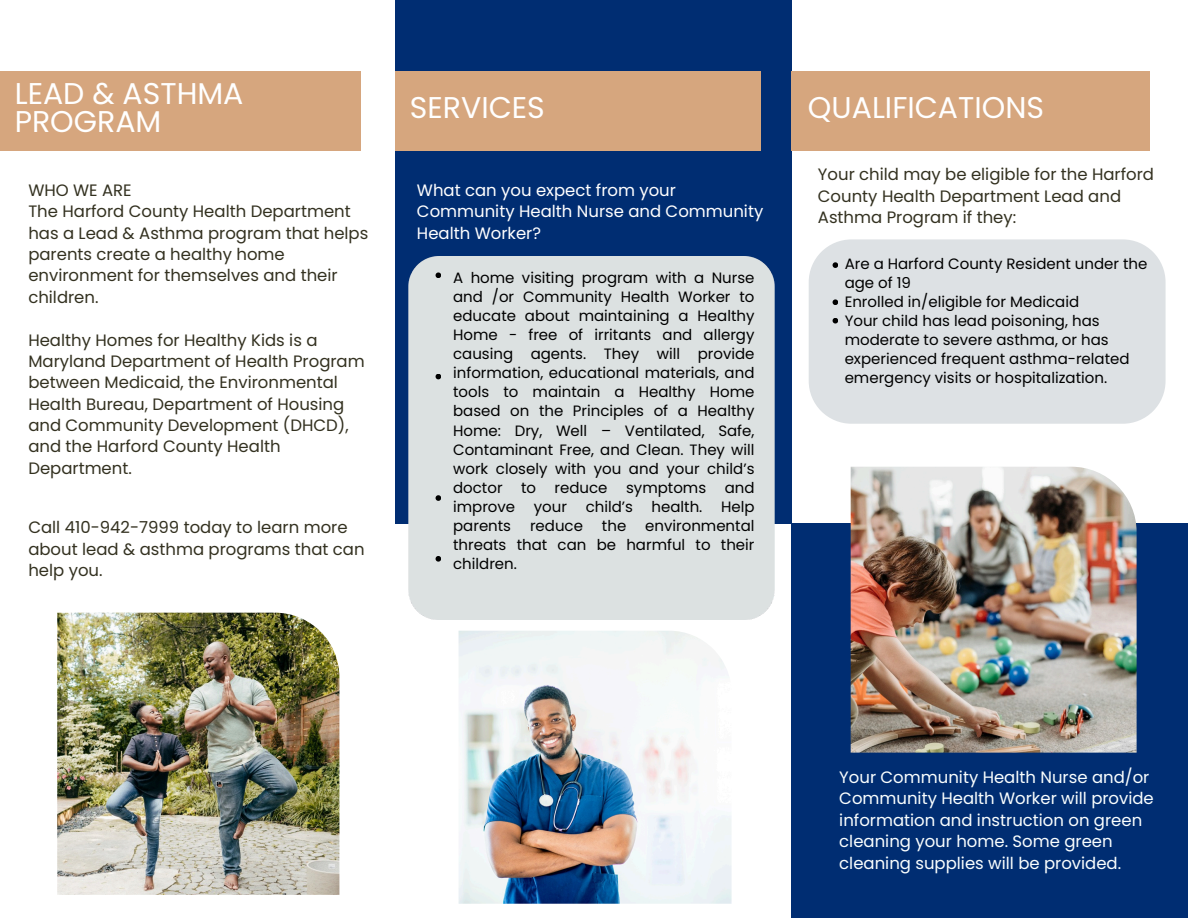
<style>
.page{position:relative;width:1188px;height:918px;background:#fff}
.page>*{position:absolute;margin:0;border:0;box-sizing:border-box;transform-origin:0 0}
.t1{font:30px/28.2px "Poppins";color:#fff}
.t2{font:16.5px/21.3px "Poppins";color:#333120}
.t3{font:16.5px/21.3px "Poppins";color:#fafefe}
.t4{font:16.5px/21.3px "Poppins";color:#fff}
.t5{font:15px/19.2px "Poppins";color:#000;text-align:justify}
</style>
<div class="page">
<div style="left:0;top:71px;width:361px;height:80px;background:#d6a67e"></div>
<div style="left:809px;top:239px;width:357px;height:185px;background:#dde1e4"></div>
<div style="left:396px;top:0;width:396px;height:524px;background:#002d72"></div>
<div style="left:792px;top:524px;width:396px;height:394px;background:#002d72"></div>
<div style="left:396px;top:71px;width:364px;height:80px;background:#d6a67e"></div>
<div style="left:792px;top:71px;width:358px;height:80px;background:#d6a67e"></div>
<img style="left:459px;top:631px;width:273px;height:273px">
<img style="left:57px;top:613px;width:282px;height:282px">
<div style="left:408px;top:256px;width:366px;height:364px;background:#dce1e1"></div>
<img style="left:851px;top:467px;width:286px;height:286px">
<svg style="left:436px;top:272px;width:5px;height:6px"></svg>
<svg style="left:436px;top:374px;width:5px;height:5px"></svg>
<svg style="left:436px;top:495px;width:5px;height:6px"></svg>
<svg style="left:436px;top:556px;width:5px;height:6px"></svg>
<svg style="left:833px;top:262px;width:5px;height:6px"></svg>
<svg style="left:833px;top:299px;width:5px;height:6px"></svg>
<svg style="left:833px;top:318px;width:5px;height:5px"></svg>
<p class="t1" style="left:15px;top:79px;width:230px">LEAD &amp; ASTHMA<br>PROGRAM</p>
<h1 class="t2" style="left:28px;top:180px;width:342px">WHO WE ARE<br>The Harford County Health Department has a Lead &amp; Asthma program that helps parents create a healthy home environment for themselves and their children.</h1>
<p class="t2" style="left:28px;top:329px;width:338px">Healthy Homes for Healthy Kids is a<br>Maryland Department of Health Program between Medicaid, the Environmental<br>Health Bureau, Department of Housing and Community Development (DHCD), and the Harford County Health<br>Department.</p>
<p class="t2" style="left:28px;top:517px;width:338px">Call 410-942-7999 today to learn more about lead &amp; asthma programs that can help you.</p>
<p class="t1" style="left:410px;top:94px;width:137px">SERVICES</p>
<p class="t4" style="left:417px;top:180px;width:348px">What can you expect from your<br>Community Health Nurse and Community<br>Health Worker?</p>
<p class="t5" style="left:453px;top:268px;width:303px">A home visiting program with a Nurse and /or Community Health Worker to educate about maintaining a Healthy Home - free of irritants and allergy causing agents. They will provide information, educational materials, and tools to maintain a Healthy Home based on the Principles of a Healthy Home: Dry, Well – Ventilated, Safe, Contaminant Free, and Clean. They will work closely with you and your child’s doctor to reduce symptoms and improve your child’s health. Help parents</p>
<p class="t5" style="left:453px;top:516px;width:303px;text-indent:192px">environmental threats that can be harmful to their children.</p>
<p class="t5" style="left:530px;top:516px;width:54px">reduce</p>
<p class="t5" style="left:602px;top:516px;width:26px">the</p>
<p class="t1" style="left:808px;top:93px;width:238px">QUALIFICATIONS</p>
<p class="t2" style="left:818px;top:164px;width:338px">Your child may be eligible for the Harford<br>County Health Department Lead and<br>Asthma Program if they:</p>
<p class="t5" style="left:845px;top:254px;width:304px">Are a Harford County Resident under the age of 19</p>
<p class="t5" style="left:845px;top:292px;width:236px">Enrolled in/eligible for Medicaid</p>
<p class="t5" style="left:845px;top:311px;width:286px;text-align:left">Your child has lead poisoning, has moderate to severe asthma, or has experienced frequent asthma-related emergency visits or hospitalization.</p>
<p class="t3" style="left:839px;top:767px;width:316px">Your Community Health Nurse and/or Community Health Worker will provide information and instruction on green cleaning your home. Some green cleaning supplies will be provided.</p>
</div>
